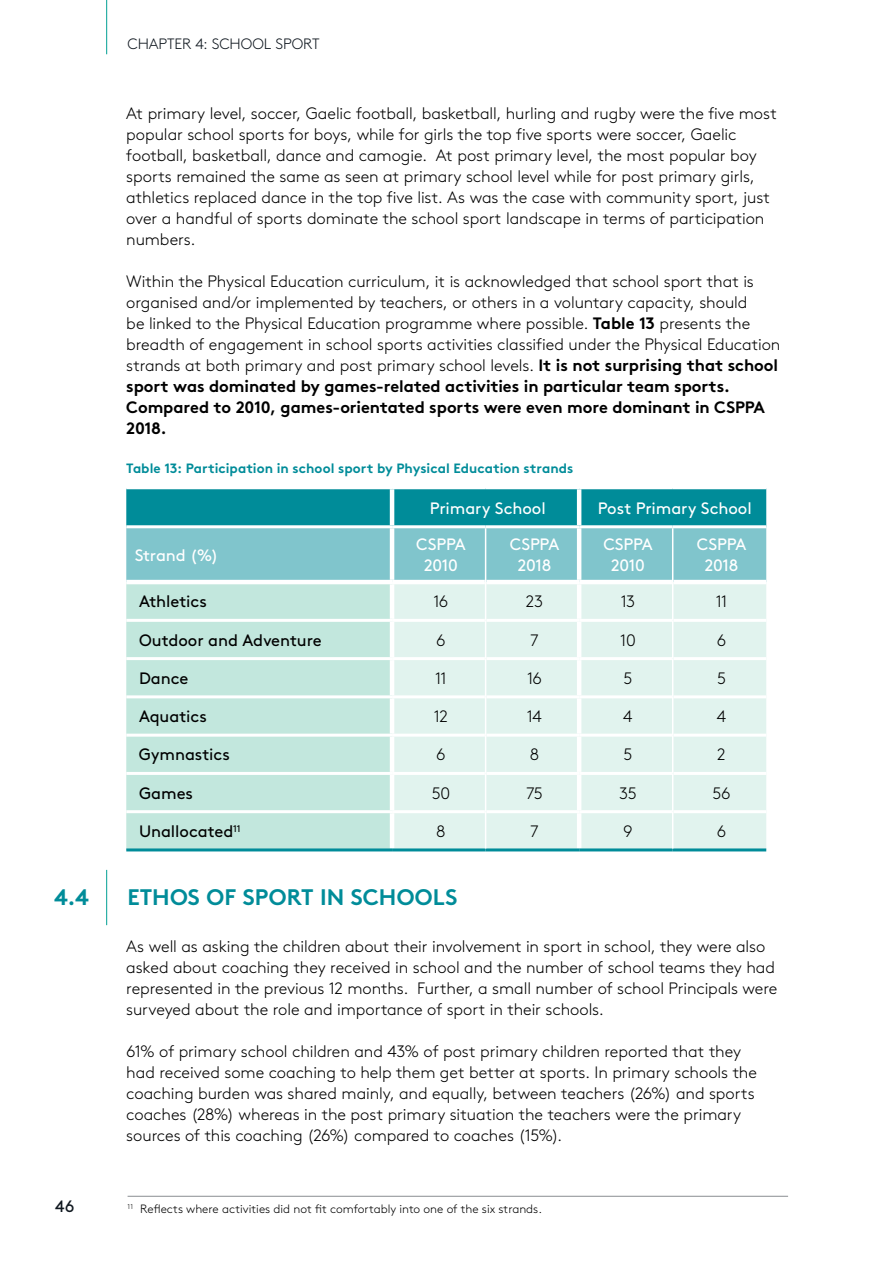
<style>
.page{position:relative;width:893px;height:1263px;background:#fff}
.page>*{position:absolute;margin:0;border:0;box-sizing:border-box;transform-origin:0 0}
.t1{font:700 22.5px "Brown Std";letter-spacing:.01em;color:#008c99}
.t2{font:300 16.5px/21px "Brown Std";letter-spacing:-.005em;color:#000}
.t3{font:16.5px/21px "Brown Std";letter-spacing:-.01em;color:#fff;text-align:center}
.t4{font:16.5px "Brown Std";color:#000}
.t5{font:16.5px "Brown Std";color:#101820}
.t6{font:300 15px "Brown Std";letter-spacing:-.005em;color:#101820}
.t7{font:700 13.5px "Brown Std";color:#008c99}
.t8{font:300 12px "Brown Std";color:#000}
.s1{font-weight:700}
</style>
<div class="page">
<hr style="left:106px;top:0;width:1px;height:54px;background:#009f93">
<svg style="left:126px;top:489px;width:640px;height:91px;background:#4daeb7"></svg>
<div style="left:126px;top:584px;width:264px;height:264px;background:#c2e7dd"></div>
<div style="left:394px;top:584px;width:372px;height:264px;background:#e1f3ee"></div>
<hr style="left:390px;top:489px;width:4px;height:36px;background:#fff">
<hr style="left:577px;top:489px;width:4px;height:36px;background:#fff">
<hr style="left:390px;top:528px;width:4px;height:52px;background:#fff">
<hr style="left:577px;top:528px;width:4px;height:52px;background:#fff">
<hr style="left:577px;top:584px;width:4px;height:35px;background:#fff">
<hr style="left:577px;top:622px;width:4px;height:35px;background:#fff">
<hr style="left:577px;top:660px;width:4px;height:35px;background:#fff">
<hr style="left:577px;top:698px;width:4px;height:36px;background:#fff">
<hr style="left:577px;top:737px;width:4px;height:35px;background:#fff">
<hr style="left:577px;top:775px;width:4px;height:35px;background:#fff">
<hr style="left:577px;top:813px;width:4px;height:35px;background:#fff">
<hr style="left:126px;top:525px;width:266px;height:3px;background:#fff">
<hr style="left:392px;top:525px;width:94px;height:3px;background:#fff">
<hr style="left:486px;top:525px;width:93px;height:3px;background:#fff">
<hr style="left:579px;top:525px;width:94px;height:3px;background:#fff">
<hr style="left:673px;top:525px;width:93px;height:3px;background:#fff">
<hr style="left:126px;top:848px;width:266px;height:3px;background:#008c99">
<hr style="left:392px;top:848px;width:94px;height:3px;background:#008c99">
<hr style="left:486px;top:848px;width:93px;height:3px;background:#008c99">
<hr style="left:579px;top:848px;width:94px;height:3px;background:#008c99">
<hr style="left:673px;top:848px;width:93px;height:3px;background:#008c99">
<hr style="left:126px;top:619px;width:266px;height:3px;background:#fff">
<hr style="left:392px;top:619px;width:93px;height:3px;background:#fff">
<hr style="left:486px;top:619px;width:93px;height:3px;background:#fff">
<hr style="left:579px;top:619px;width:93px;height:3px;background:#fff">
<hr style="left:673px;top:619px;width:93px;height:3px;background:#fff">
<hr style="left:126px;top:657px;width:266px;height:3px;background:#fff">
<hr style="left:392px;top:657px;width:93px;height:3px;background:#fff">
<hr style="left:486px;top:657px;width:93px;height:3px;background:#fff">
<hr style="left:579px;top:657px;width:93px;height:3px;background:#fff">
<hr style="left:673px;top:657px;width:93px;height:3px;background:#fff">
<hr style="left:126px;top:695px;width:266px;height:3px;background:#fff">
<hr style="left:392px;top:695px;width:93px;height:3px;background:#fff">
<hr style="left:486px;top:695px;width:93px;height:3px;background:#fff">
<hr style="left:579px;top:695px;width:93px;height:3px;background:#fff">
<hr style="left:673px;top:695px;width:93px;height:3px;background:#fff">
<hr style="left:126px;top:734px;width:266px;height:3px;background:#fff">
<hr style="left:392px;top:734px;width:93px;height:3px;background:#fff">
<hr style="left:486px;top:734px;width:93px;height:3px;background:#fff">
<hr style="left:579px;top:734px;width:93px;height:3px;background:#fff">
<hr style="left:673px;top:734px;width:93px;height:3px;background:#fff">
<hr style="left:126px;top:772px;width:266px;height:3px;background:#fff">
<hr style="left:392px;top:772px;width:93px;height:3px;background:#fff">
<hr style="left:486px;top:772px;width:93px;height:3px;background:#fff">
<hr style="left:579px;top:772px;width:93px;height:3px;background:#fff">
<hr style="left:673px;top:772px;width:93px;height:3px;background:#fff">
<hr style="left:126px;top:810px;width:266px;height:3px;background:#fff">
<hr style="left:392px;top:810px;width:93px;height:3px;background:#fff">
<hr style="left:486px;top:810px;width:93px;height:3px;background:#fff">
<hr style="left:579px;top:810px;width:93px;height:3px;background:#fff">
<hr style="left:673px;top:810px;width:93px;height:3px;background:#fff">
<hr style="left:485px;top:528px;width:1px;height:54px;background:#fff">
<hr style="left:485px;top:582px;width:1px;height:38px;background:#fff">
<hr style="left:485px;top:620px;width:1px;height:39px;background:#fff">
<hr style="left:485px;top:659px;width:1px;height:38px;background:#fff">
<hr style="left:485px;top:697px;width:1px;height:38px;background:#fff">
<hr style="left:485px;top:735px;width:1px;height:38px;background:#fff">
<hr style="left:485px;top:773px;width:1px;height:39px;background:#fff">
<hr style="left:485px;top:812px;width:1px;height:36px;background:#fff">
<hr style="left:672px;top:528px;width:1px;height:54px;background:#fff">
<hr style="left:672px;top:582px;width:1px;height:38px;background:#fff">
<hr style="left:672px;top:620px;width:1px;height:39px;background:#fff">
<hr style="left:672px;top:659px;width:1px;height:38px;background:#fff">
<hr style="left:672px;top:697px;width:1px;height:38px;background:#fff">
<hr style="left:672px;top:735px;width:1px;height:38px;background:#fff">
<hr style="left:672px;top:773px;width:1px;height:39px;background:#fff">
<hr style="left:672px;top:812px;width:1px;height:36px;background:#fff">
<hr style="left:128px;top:1196px;width:660px;height:1px;background:#101820">
<hr style="left:106px;top:870px;width:1px;height:55px;background:#009f93">
<p class="t6" style="left:128px;top:35px;width:193px">CHAPTER 4: SCHOOL SPORT</p>
<p class="t2" style="left:126px;top:103px;width:652px">At primary level, soccer, Gaelic football, basketball, hurling and rugby were the five most popular school sports for boys, while for girls the top five sports were soccer, Gaelic football, basketball, dance and camogie. At post primary level, the most popular boy sports remained the same as seen at primary school level while for post primary girls, athletics replaced dance in the top five list. As was the case with community sport, just over a handful of sports dominate the school sport landscape in terms of participation numbers.</p>
<p class="t2" style="left:126px;top:271px;width:656px">Within the Physical Education curriculum, it is acknowledged that school sport that is organised and/or implemented by teachers, or others in a voluntary capacity, should<br>be linked to the Physical Education programme where possible. <span class="s1">Table 13</span> presents the breadth of engagement in school sports activities classified under the Physical Education strands at both primary and post primary school levels. <span class="s1">It is not surprising that school sport was dominated by games-related activities in particular team sports.<br>Compared to 2010, games-orientated sports were even more dominant in CSPPA 2018.</span></p>
<p class="t7" style="left:126px;top:460px;width:449px">Table 13: Participation in school sport by Physical Education strands</p>
<p class="t3" style="left:430px;top:498px;width:118px">Primary School</p>
<p class="t3" style="left:598px;top:498px;width:155px">Post Primary School</p>
<p class="t3" style="left:135px;top:544px;width:85px">Strand (%)</p>
<p class="t3" style="left:416px;top:534px;width:51px">CSPPA<br>2010</p>
<p class="t3" style="left:510px;top:534px;width:51px">CSPPA<br>2018</p>
<p class="t3" style="left:603px;top:534px;width:51px">CSPPA<br>2010</p>
<p class="t3" style="left:697px;top:534px;width:51px">CSPPA<br>2018</p>
<p class="t4" style="left:139px;top:592px;width:69px">Athletics</p>
<p class="t2" style="left:433px;top:591px;width:16px">16</p>
<p class="t2" style="left:526px;top:591px;width:19px">23</p>
<p class="t2" style="left:621px;top:591px;width:16px">13</p>
<p class="t2" style="left:716px;top:591px;width:13px">11</p>
<p class="t4" style="left:139px;top:630px;width:184px">Outdoor and Adventure</p>
<p class="t2" style="left:436px;top:630px;width:11px">6</p>
<p class="t2" style="left:530px;top:630px;width:10px">7</p>
<p class="t2" style="left:620px;top:630px;width:17px">10</p>
<p class="t2" style="left:717px;top:630px;width:11px">6</p>
<p class="t4" style="left:139px;top:669px;width:51px">Dance</p>
<p class="t2" style="left:435px;top:668px;width:13px">11</p>
<p class="t2" style="left:527px;top:668px;width:16px">16</p>
<p class="t2" style="left:623px;top:668px;width:10px">5</p>
<p class="t2" style="left:717px;top:668px;width:10px">5</p>
<p class="t4" style="left:139px;top:707px;width:69px">Aquatics</p>
<p class="t2" style="left:434px;top:706px;width:16px">12</p>
<p class="t2" style="left:527px;top:706px;width:17px">14</p>
<p class="t2" style="left:623px;top:706px;width:11px">4</p>
<p class="t2" style="left:717px;top:706px;width:11px">4</p>
<p class="t4" style="left:139px;top:745px;width:92px">Gymnastics</p>
<p class="t2" style="left:436px;top:744px;width:11px">6</p>
<p class="t2" style="left:530px;top:744px;width:11px">8</p>
<p class="t2" style="left:623px;top:744px;width:10px">5</p>
<p class="t2" style="left:717px;top:744px;width:10px">2</p>
<p class="t4" style="left:139px;top:783px;width:56px">Games</p>
<p class="t2" style="left:432px;top:783px;width:20px">50</p>
<p class="t2" style="left:526px;top:783px;width:18px">75</p>
<p class="t2" style="left:619px;top:783px;width:19px">35</p>
<p class="t2" style="left:712px;top:783px;width:20px">56</p>
<p class="t4" style="left:139px;top:822px;width:103px">Unallocated<sup>11</sup></p>
<p class="t2" style="left:436px;top:821px;width:11px">8</p>
<p class="t2" style="left:530px;top:821px;width:10px">7</p>
<p class="t2" style="left:623px;top:821px;width:11px">9</p>
<p class="t2" style="left:717px;top:821px;width:11px">6</p>
<h1 class="t1" style="left:54px;top:883px;width:36px">4.4</h1>
<h1 class="t1" style="left:127px;top:883px;width:331px">ETHOS OF SPORT IN SCHOOLS</h1>
<p class="t2" style="left:126px;top:935px;width:653px">As well as asking the children about their involvement in sport in school, they were also asked about coaching they received in school and the number of school teams they had represented in the previous 12 months. Further, a small number of school Principals were surveyed about the role and importance of sport in their schools.</p>
<p class="t2" style="left:126px;top:1041px;width:632px">61% of primary school children and 43% of post primary children reported that they had received some coaching to help them get better at sports. In primary schools the coaching burden was shared mainly, and equally, between teachers (26%) and sports coaches (28%) whereas in the post primary situation the teachers were the primary sources of this coaching (26%) compared to coaches (15%).</p>
<p class="t5" style="left:55px;top:1196px;width:21px">46</p>
<p class="t8" style="left:128px;top:1202px;width:416px"><sup>11</sup> Reflects where activities did not fit comfortably into one of the six strands.</p>
</div>
